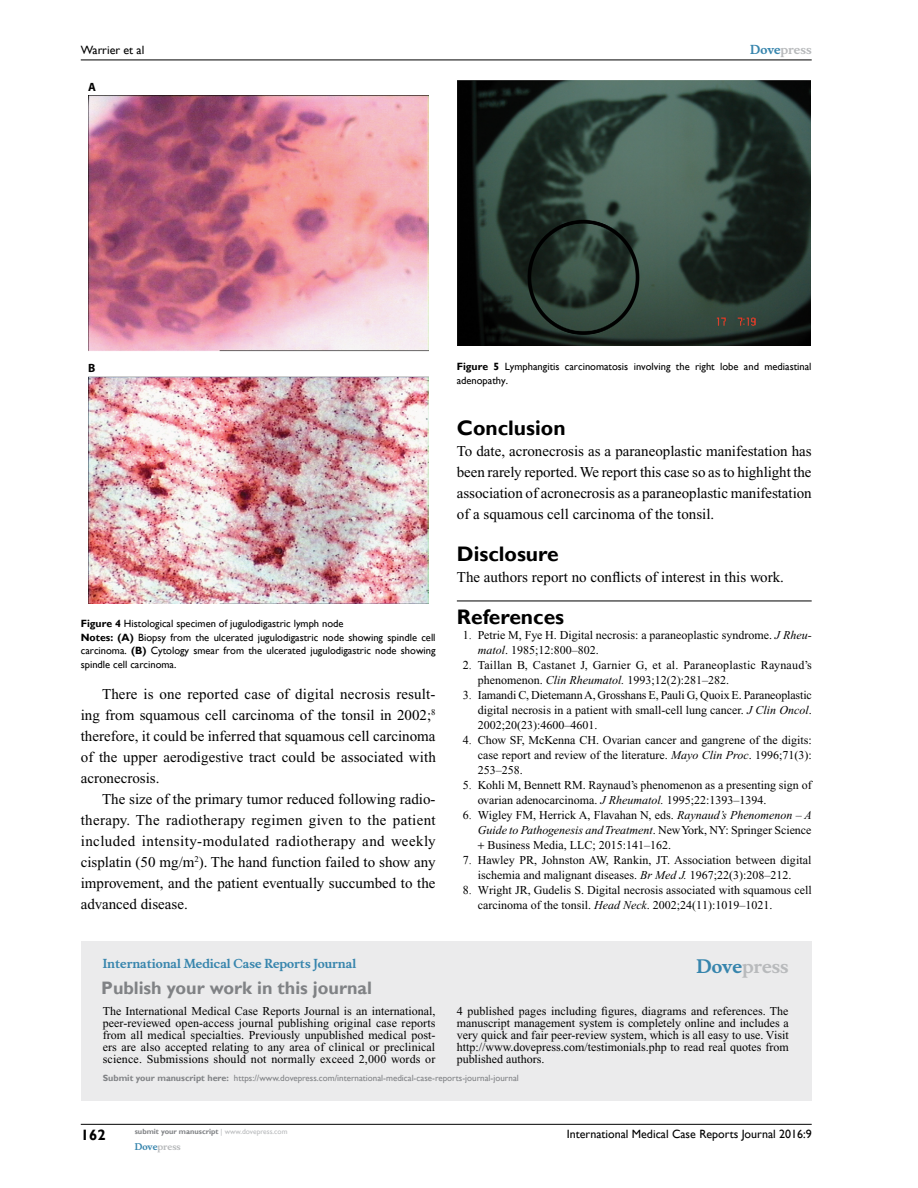
<style>
.page{position:relative;width:918px;height:1188px;background:#fff}
.page>*{position:absolute;margin:0;border:0;box-sizing:border-box;transform-origin:0 0}
.t1{font:700 21px "Gill Sans";color:#000}
.t2{font:700 18px "Gill Sans";color:#808285}
.t3{font:700 18px "Musee";color:#b8babc}
.t4{font:15px/21px "Times New Roman";color:#000;text-align:justify}
.t5{font:700 15px "Gill Sans";color:#000}
.t6{font:12px/15px "Times New Roman";color:#000;text-align:justify}
.t7{font:italic 12px "Times New Roman";color:#000}
.t8{font:12px "Gill Sans";color:#000}
.t9{font:700 12px "Musee";color:#3785ad}
.t10{font:700 12px "Musee";color:#b8babc}
.t11{font:700 12px "Myriad Pro";color:#000}
.t12{font:10.5px/13.5px "Gill Sans";color:#000}
.t13{font:9px "Gill Sans";color:#808285}
.t14{font:700 9px "Musee";color:#b8babc}
.t15{font:700 7.5px "Gill Sans";color:#808285}
.s1{color:#3785ad}
.s2{font-weight:700}
.s3{font-style:inherit}
.s4{font-style:italic}
.s5{font-style:normal}
.s6{font-weight:400;color:#b8babc}
</style>
<div class="page">
<div style="left:81px;top:941px;width:731px;height:160px;background:#ebebec"></div>
<hr style="left:81px;top:1124px;width:731px;height:1px;background:#000">
<hr style="left:81px;top:60px;width:731px;height:1px;background:#000">
<hr style="left:457px;top:601px;width:355px;height:1px;background:#000">
<img style="left:88px;top:95px;width:340px;height:508px">
<img style="left:458px;top:81px;width:353px;height:264px">
<p class="t8" style="left:81px;top:43px;width:65px">Warrier et al</p>
<p class="t11" style="left:88px;top:79px;width:9px">A</p>
<p class="t10" style="left:750px;top:43px;width:63px"><span class="s1">Dove</span>press</p>
<p class="t11" style="left:88px;top:360px;width:9px">B</p>
<p class="t12" style="left:81px;top:617px;width:356px"><span class="s2">Figure 4</span> Histological specimen of jugulodigastric lymph node<br><span class="s2">Notes: (A)</span> Biopsy from the ulcerated jugulodigastric node showing spindle cell carcinoma. <span class="s2">(B)</span> Cytology smear from the ulcerated jugulodigastric node showing spindle cell carcinoma.</p>
<p class="t4" style="left:81px;top:684px;width:357px;text-indent:21px">There is one reported case of digital necrosis result&shy;ing from squamous cell carcinoma of the tonsil in 2002;<sup>8 </sup>therefore, it could be inferred that squamous cell carcinoma of the upper aerodigestive tract could be associated with acronecrosis.</p>
<p class="t4" style="left:81px;top:789px;width:357px;text-indent:21px">The size of the primary tumor reduced following radio&shy;therapy. The radiotherapy regimen given to the patient included intensity-modulated radiotherapy and weekly cisplatin (50 mg/m<sup>2</sup>). The hand function failed to show any improvement, and the patient eventually succumbed to the advanced disease.</p>
<p class="t9" style="left:103px;top:956px;width:255px">International Medical Case Reports Journal</p>
<h2 class="t2" style="left:101px;top:977px;width:272px">Publish your work in this journal</h2>
<p class="t12" style="left:457px;top:360px;width:356px"><span class="s2">Figure 5</span> Lymphangitis carcinomatosis involving the right lobe and mediastinal adenopathy.</p>
<h1 class="t1" style="left:457px;top:415px;width:110px">Conclusion</h1>
<p class="t4" style="left:457px;top:441px;width:356px">To date, acronecrosis as a paraneoplastic manifestation has been rarely reported. We report this case so as to highlight the association of acronecrosis as a paraneoplastic manifestation of a squamous cell carcinoma of the tonsil.</p>
<h1 class="t1" style="left:457px;top:541px;width:103px">Disclosure</h1>
<p class="t4" style="left:457px;top:567px;width:329px">The authors report no conflicts of interest in this work.</p>
<h1 class="t1" style="left:457px;top:604px;width:109px">References</h1>
<p class="t6" style="left:478px;top:628px;width:335px;text-indent:-15px"><span class="s3">1.</span> Petrie M, Fye H. Digital necrosis: a paraneoplastic syndrome. <span class="s4">J Rheu&shy;matol</span>. 1985;12:800–802.</p>
<p class="t6" style="left:478px;top:658px;width:335px;text-indent:-15px"><span class="s3">2.</span> Taillan B, Castanet J, Garnier G, et al. Paraneoplastic Raynaud’s phenomenon. <span class="s4">Clin Rheumatol.</span> 1993;12(2):281–282.</p>
<p class="t6" style="left:478px;top:688px;width:336px;text-indent:-15px"><span class="s3">3.</span> Iamandi C, Dietemann A, Grosshans E, Pauli G, Quoix E. Paraneoplastic digital necrosis in a patient with small-cell lung cancer. <span class="s4">J Clin Oncol</span>.<br>2002;20(23):4600–4601.</p>
<p class="t6" style="left:478px;top:733px;width:335px;text-indent:-15px"><span class="s3">4.</span> Chow SF, McKenna CH. Ovarian cancer and gangrene of the digits: case report and review of the literature. <span class="s4">Mayo Clin Proc</span>. 1996;71(3):<br>253–258.</p>
<p class="t6" style="left:478px;top:778px;width:335px;text-indent:-15px"><span class="s3">5.</span> Kohli M, Bennett RM. Raynaud’s phenomenon as a presenting sign of ovarian adenocarcinoma. <span class="s4">J Rheumatol.</span> 1995;22:1393–1394.</p>
<p class="t6" style="left:463px;top:808px;width:350px"><span class="s3">6.</span> Wigley FM, Herrick A, Flavahan N, eds. <span class="s4">Raynaud’s Phenomenon – A</span></p>
<p class="t7" style="left:478px;top:824px;width:335px">Guide to Pathogenesis and Treatment<span class="s5">. New York, NY: Springer Science</span></p>
<p class="t6" style="left:487px;top:838px;width:185px">Business Media, LLC; 2015:141–162.</p>
<p class="t6" style="left:463px;top:853px;width:350px;text-align:center"><span class="s3">7.</span> Hawley PR, Johnston AW, Rankin, JT. Association between digital ischemia and malignant diseases. <span class="s4">Br Med J.</span> 1967;22(3):208–212.</p>
<p class="t6" style="left:478px;top:883px;width:335px;text-indent:-15px"><span class="s3">8.</span> Wright JR, Gudelis S. Digital necrosis associated with squamous cell carcinoma of the tonsil. <span class="s4">Head Neck</span>. 2002;24(11):1019–1021.</p>
<h2 class="t3" style="left:697px;top:955px;width:94px"><span class="s1">Dove</span>press</h2>
<p class="t6" style="left:103px;top:1005px;width:334px;line-height:12px">The International Medical Case Reports Journal is an international, peer-reviewed open-access journal publishing original case reports from all medical specialties. Previously unpublished medical post&shy;ers are also accepted relating to any area of clinical or preclinical science. Submissions should not normally exceed 2,000 words or</p>
<p class="t6" style="left:457px;top:1005px;width:333px;line-height:12px">4 published pages including figures, diagrams and references. The manuscript management system is completely online and includes a very quick and fair peer-review system, which is all easy to use. Visit http://www.dovepress.com/testimonials.php to read real quotes from published authors.</p>
<p class="t13" style="left:103px;top:1072px;width:418px"><span class="s2">Submit your manuscript here:</span> https://www.dovepress.com/international-medical-case-reports-journal-journal</p>
<p class="t5" style="left:81px;top:1126px;width:26px">162</p>
<p class="t15" style="left:135px;top:1127px;width:154px">submit your manuscript <span class="s6">| www.dovepress.com</span></p>
<p class="t14" style="left:135px;top:1141px;width:48px"><span class="s1">Dove</span>press</p>
<p class="t8" style="left:567px;top:1127px;width:246px">International Medical Case Reports Journal 2016:9</p>
</div>
